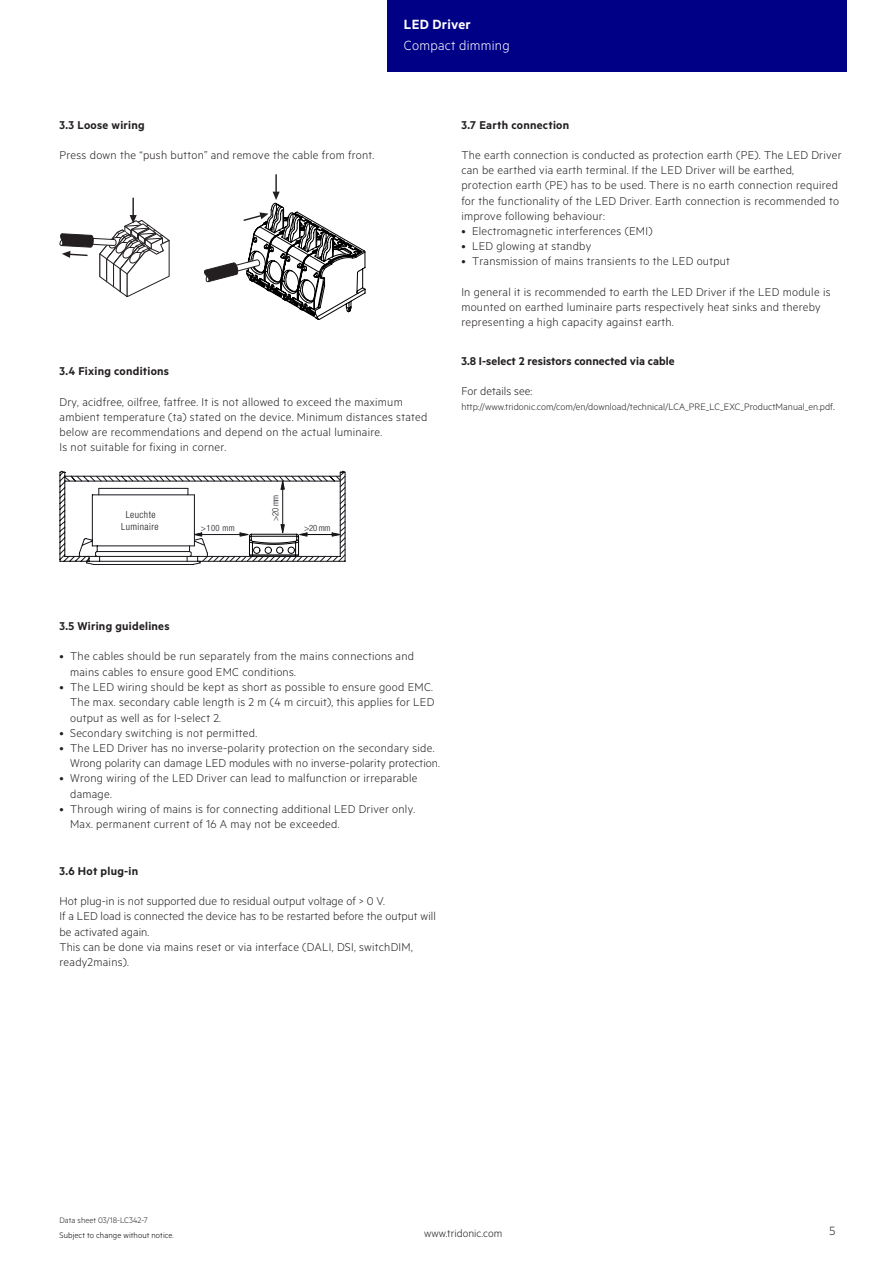
<style>
.page{position:relative;width:893px;height:1263px;background:#fff}
.page>*{position:absolute;margin:0;border:0;box-sizing:border-box;transform-origin:0 0}
.t1{font:15px "Tridonic Metric Print Light";letter-spacing:.015em;color:#fff}
.t2{font:15px "Tridonic Metric Print Semi";letter-spacing:.015em;color:#fff}
.t3{font:13.5px "Tridonic Metric Print Light";color:#231f20}
.t4{font:12.75px/15.1px "Tridonic Metric Print Light";letter-spacing:.02em;color:#231f20}
.t5{font:12.75px "Tridonic Metric Print Semi";letter-spacing:.02em;color:#231f20}
.t6{font:12px "Tridonic Metric Print Light";letter-spacing:.005em;color:#231f20}
.t7{font:10.5px "Tridonic Metric Print Light";letter-spacing:.005em;color:#231f20}
.t8{font:300 condensed 9.75px/11.7px "Helvetica Neue LTW1 G";letter-spacing:.045em;color:#17141a;text-align:center}
.t9{font:9px "Tridonic Metric Print Light";letter-spacing:.01em;color:#000}
.t10{font:9px "Tridonic Metric Print Light";letter-spacing:.005em;color:#231f20}
.t11{font:300 condensed 8.7px "Helvetica Neue LTW1 G";letter-spacing:-.035em;color:#17141a}
.s1{font-size:12.75px}
</style>
<div class="page">
<div style="left:387px;top:0;width:459px;height:72px;background:#000087"></div>
<hr style="left:132px;top:198px;width:2px;height:20px;background:#231f20">
<svg style="left:60px;top:215px;width:109px;height:82px"></svg>
<hr style="left:275px;top:174px;width:2px;height:20px;background:#231f20">
<svg style="left:204px;top:192px;width:161px;height:128px"></svg>
<svg style="left:60px;top:471px;width:285px;height:94px"></svg>
<p class="t2" style="left:404px;top:15px;width:68px">LED Driver</p>
<p class="t1" style="left:404px;top:37px;width:107px">Compact dimming</p>
<p class="t5" style="left:60px;top:117px;width:87px">3.3 Loose wiring</p>
<p class="t4" style="left:60px;top:147px;width:316px">Press down the “push button” and remove the cable from front.</p>
<p class="t5" style="left:60px;top:364px;width:111px">3.4 Fixing conditions</p>
<p class="t4" style="left:60px;top:394px;width:369px">Dry, acidfree, oilfree, fatfree. It is not allowed to exceed the maximum ambient temperature (ta) stated on the device. Minimum distances stated below are recommendations and depend on the actual luminaire.<br>Is not suitable for fixing in corner.</p>
<p class="t8" style="left:121px;top:509px;width:39px">Leuchte<br>Luminaire</p>
<p class="t11" style="left:201px;top:522px;width:35px">&gt;100 mm</p>
<p class="t11" style="left:270px;top:521px;width:27px;rotate:-90deg">&gt;20 mm</p>
<p class="t11" style="left:304px;top:522px;width:27px">&gt;20 mm</p>
<p class="t5" style="left:461px;top:117px;width:109px">3.7 Earth connection</p>
<p class="t4" style="left:461px;top:147px;width:382px">The earth connection is conducted as protection earth (PE). The LED Driver can be earthed via earth terminal. If the LED Driver will be earthed, protection earth (PE) has to be used. There is no earth connection required for the functionality of the LED Driver. Earth connection is recommended to improve following behaviour:</p>
<p class="t4" style="left:461px;top:223px;width:193px">• Electromagnetic interferences (EMI)</p>
<p class="t4" style="left:461px;top:238px;width:131px">• LED glowing at standby</p>
<p class="t4" style="left:461px;top:253px;width:270px">• Transmission of mains transients to the LED output</p>
<p class="t4" style="left:461px;top:284px;width:371px">In general it is recommended to earth the LED Driver if the LED module is mounted on earthed luminaire parts respectively heat sinks and thereby representing a high capacity against earth.</p>
<p class="t5" style="left:461px;top:353px;width:215px">3.8 I-select 2 resistors connected via cable</p>
<p class="t4" style="left:461px;top:383px;width:72px">For details see:</p>
<p class="t7" style="left:461px;top:401px;width:375px">http://www.tridonic.com/com/en/download/technical/LCA_PRE_LC_EXC_ProductManual_en.pdf<span class="s1">.</span></p>
<p class="t5" style="left:60px;top:618px;width:112px">3.5 Wiring guidelines</p>
<p class="t4" style="left:70px;top:648px;width:345px;text-indent:-11px">• The cables should be run separately from the mains connections and mains cables to ensure good EMC conditions.</p>
<p class="t4" style="left:70px;top:679px;width:366px;text-align:justify;text-indent:-11px">• The LED wiring should be kept as short as possible to ensure good EMC.<br>The max. secondary cable length is 2 m (4 m circuit), this applies for LED output as well as for I-select 2.</p>
<p class="t4" style="left:60px;top:725px;width:199px">• Secondary switching is not permitted.</p>
<p class="t4" style="left:70px;top:740px;width:371px;text-indent:-11px">• The LED Driver has no inverse-polarity protection on the secondary side.<br>Wrong polarity can damage LED modules with no inverse-polarity protection.</p>
<p class="t4" style="left:70px;top:770px;width:349px;text-indent:-11px">• Wrong wiring of the LED Driver can lead to malfunction or irreparable damage.</p>
<p class="t4" style="left:70px;top:801px;width:347px;text-indent:-11px">• Through wiring of mains is for connecting additional LED Driver only.<br>Max. permanent current of 16 A may not be exceeded.</p>
<p class="t5" style="left:60px;top:863px;width:80px">3.6 Hot plug-in</p>
<p class="t4" style="left:60px;top:893px;width:378px">Hot plug-in is not supported due to residual output voltage of &gt; 0 V.<br>If a LED load is connected the device has to be restarted before the output will be activated again.<br>This can be done via mains reset or via interface (DALI, DSI, switchDIM, ready2mains).</p>
<p class="t10" style="left:60px;top:1215px;width:90px">Data sheet 03/18-LC342-7</p>
<p class="t9" style="left:60px;top:1229px;width:116px">Subject to change without notice.</p>
<p class="t6" style="left:424px;top:1227px;width:80px">www.tridonic.com</p>
<p class="t3" style="left:829px;top:1223px;width:7px">5</p>
</div>
